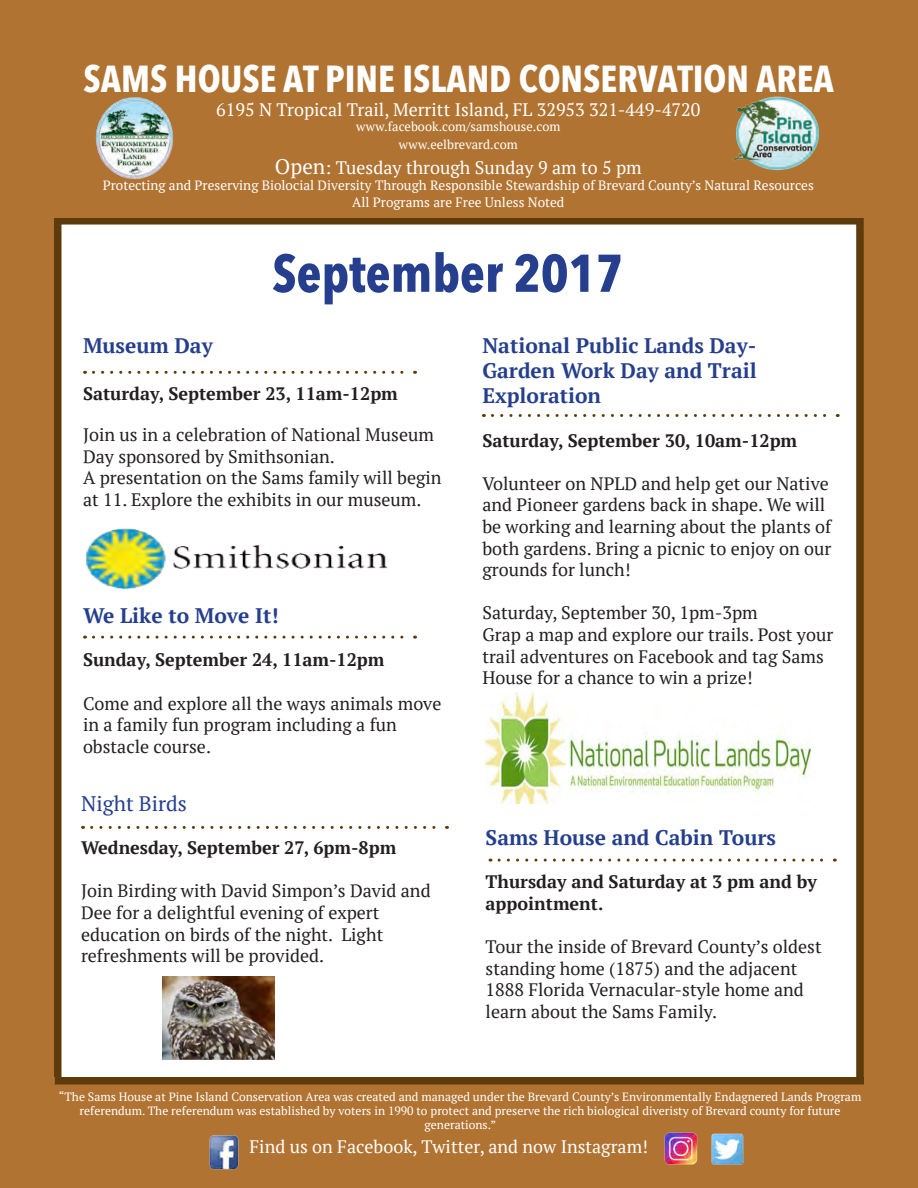
<style>
.page{position:relative;width:918px;height:1188px;background:#fff}
.page>*{position:absolute;margin:0;border:0;box-sizing:border-box;transform-origin:0 0}
.t1{font:700 52.5px "Avenir Next Condensed";color:#253f8e}
.t2{font:700 37.5px "Avenir Next Condensed";color:#fff}
.t3{font:700 21px/25.2px "PT Serif";color:#253f8e}
.t4{font:21px "PT Serif";color:#253f8e}
.t5{font:18px/21.6px "PT Serif";color:#231f20}
.t6{font:700 18px/21.6px "PT Serif";color:#231f20}
.t7{font:18px "PT Serif";color:#fff}
.t8{font:13.5px "PT Serif";color:#fff}
.t9{font:12.75px "PT Serif";color:#fff}
.t10{font:12px/14.4px "PT Serif";color:#fff;text-align:center}
.s1{font-size:21px}
</style>
<div class="page">
<div style="left:54px;top:217px;width:810px;height:8px;background:#5e3b0a"></div>
<svg style="left:93px;top:371px;width:323px;height:3px"></svg>
<svg style="left:499px;top:859px;width:336px;height:3px"></svg>
<svg style="left:92px;top:826px;width:355px;height:3px"></svg>
<svg style="left:93px;top:636px;width:323px;height:3px"></svg>
<svg style="left:492px;top:414px;width:346px;height:3px"></svg>
<img style="left:85px;top:528px;width:303px;height:62px">
<img style="left:486px;top:693px;width:324px;height:111px">
<img style="left:162px;top:977px;width:113px;height:83px">
<div style="left:860px;top:74px;width:58px;height:1114px;background:#b17332"></div>
<div style="left:0;top:86px;width:54px;height:1102px;background:#b17332"></div>
<div style="left:6px;top:1085px;width:912px;height:103px;background:#b17332"></div>
<div style="left:856px;top:215px;width:8px;height:866px;background:#5e3b0a"></div>
<div style="left:54px;top:215px;width:8px;height:862px;background:#5e3b0a"></div>
<div style="left:54px;top:1077px;width:810px;height:8px;background:#5e3b0a"></div>
<div style="left:0;top:0;width:918px;height:217px;background:#b17332"></div>
<img style="left:95px;top:97px;width:79px;height:83px">
<img style="left:733px;top:97px;width:85px;height:74px">
<img style="left:711px;top:1133px;width:33px;height:32px">
<img style="left:664px;top:1132px;width:34px;height:33px">
<img style="left:209px;top:1135px;width:30px;height:35px">
<p class="t2" style="left:83px;top:56px;width:752px">SAMS HOUSE AT PINE ISLAND CONSERVATION AREA</p>
<p class="t7" style="left:216px;top:98px;width:486px">6195 N Tropical Trail, Merritt Island, FL 32953 321-449-4720</p>
<p class="t9" style="left:356px;top:118px;width:206px">www.facebook.com/samshouse.com</p>
<p class="t9" style="left:399px;top:136px;width:120px">www.eelbrevard.com</p>
<p class="t7" style="left:275px;top:156px;width:368px"><span class="s1">Open</span>: Tuesday through Sunday 9 am to 5 pm</p>
<p class="t8" style="left:103px;top:177px;width:713px">Protecting and Preserving Biolocial Diversity Through Responsible Stewardship of Brevard County’s Natural Resources</p>
<p class="t8" style="left:352px;top:193px;width:214px">All Programs are Free Unless Noted</p>
<p class="t1" style="left:272px;top:241px;width:353px">September 2017</p>
<p class="t3" style="left:83px;top:333px;width:131px">Museum Day</p>
<p class="t6" style="left:83px;top:382px;width:316px">Saturday, September 23, 11am-12pm</p>
<p class="t5" style="left:83px;top:424px;width:360px">Join us in a celebration of National Museum Day sponsored by Smithsonian.<br>A presentation on the Sams family will begin at 11. Explore the exhibits in our museum.</p>
<p class="t3" style="left:83px;top:603px;width:197px">We Like to Move It!</p>
<p class="t6" style="left:83px;top:649px;width:303px">Sunday, September 24, 11am-12pm</p>
<p class="t5" style="left:83px;top:692px;width:360px">Come and explore all the ways animals move in a family fun program including a fun obstacle course.</p>
<p class="t4" style="left:81px;top:790px;width:108px">Night Birds</p>
<p class="t6" style="left:81px;top:837px;width:317px">Wednesday, September 27, 6pm-8pm</p>
<p class="t5" style="left:81px;top:880px;width:351px">Join Birding with David Simpon’s David and Dee for a delightful evening of expert education on birds of the night. Light refreshments will be provided.</p>
<p class="t3" style="left:482px;top:333px;width:276px">National Public Lands Day-</p>
<p class="t3" style="left:482px;top:358px;width:276px">Garden Work Day and Trail<br>Exploration</p>
<p class="t6" style="left:482px;top:429px;width:316px">Saturday, September 30, 10am-12pm</p>
<p class="t5" style="left:482px;top:472px;width:350px">Volunteer on NPLD and help get our Native and Pioneer gardens back in shape. We will be working and learning about the plants of both gardens. Bring a picnic to enjoy on our grounds for lunch!</p>
<p class="t5" style="left:482px;top:602px;width:277px">Saturday, September 30, 1pm-3pm</p>
<p class="t5" style="left:482px;top:624px;width:352px">Grap a map and explore our trails. Post your trail adventures on Facebook and tag Sams<br>House for a chance to win a prize!</p>
<p class="t3" style="left:486px;top:825px;width:292px">Sams House and Cabin Tours</p>
<p class="t6" style="left:486px;top:871px;width:333px">Thursday and Saturday at 3 pm and by appointment.</p>
<p class="t5" style="left:486px;top:936px;width:338px">Tour the inside of Brevard County’s oldest standing home (1875) and the adjacent 1888 Florida Vernacular-style home and learn about the Sams Family.</p>
<p class="t10" style="left:59px;top:1089px;width:804px">“The Sams House at Pine Island Conservation Area was created and managed under the Brevard County’s Environmentally Endagnered Lands Program referendum. The referendum was established by voters in 1990 to protect and preserve the rich biological diveristy of Brevard county for future generations.”</p>
<p class="t10" style="left:60px;top:1099px;width:804px">“The Sams House at Pine Island Conservation Area was created and managed under the Brevard County’s Environmentally Endagnered Lands Program</p>
<p class="t7" style="left:250px;top:1135px;width:400px">Find us on Facebook, Twitter, and now Instagram!</p>
</div>
